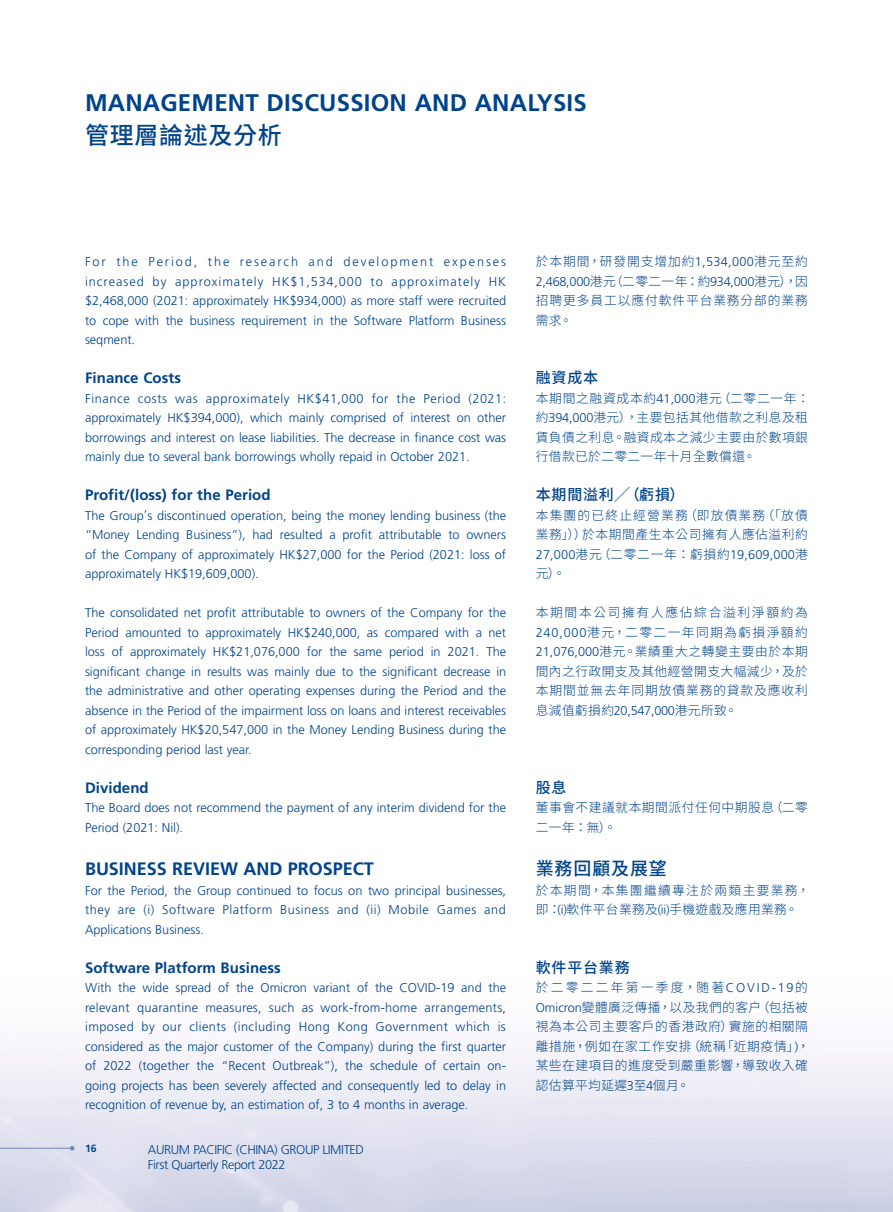
<style>
.page{position:relative;width:893px;height:1212px;background:#fff}
.page>*{position:absolute;margin:0;border:0;box-sizing:border-box;transform-origin:0 0}
.t1{font:700 24px "Frutiger LT Std";letter-spacing:.01em;color:#00438a}
.t2{font:500 24px "Source Han Sans TC";letter-spacing:.03em;color:#00438a}
.Heading_1{font:700 18px "Frutiger LT Std";color:#00438a}
.C_Heading_1{font:500 18px "Source Han Sans TC";letter-spacing:.05em;color:#00438a}
.Heading_2{font:700 15px "Frutiger LT Std";letter-spacing:.005em;color:#00438a}
.C_Heading_2{font:500 15px "Source Han Sans TC";letter-spacing:.055em;color:#00438a}
.Body_Text{font:300 12.75px/19.5px "Frutiger LT Std";color:#00438a;text-align:justify}
.C_Body_Text{font:300 12.75px/19.5px "Source Han Sans TC";letter-spacing:.04em;color:#00438a;text-align:justify}
.Body_Text-2{font:300 12.75px/15px "Frutiger LT Std";letter-spacing:-.03em;color:#00438a}
.C_Body_Text-2{font:300 12.75px/19.5px "Source Han Sans TC";letter-spacing:.105em;color:#00438a}
.t3{font:700 10.5px "Frutiger LT Std";color:#00438a}
.s1{font-family:"Frutiger LT Std"}
</style>
<div class="page">
<svg style="left:70px;top:1146px;width:5px;height:4px"></svg>
<hr style="left:0;top:1148px;width:73px;height:1px;background:#7488b9">
<h1 class="t1" style="left:85px;top:89px;width:503px">MANAGEMENT DISCUSSION AND ANALYSIS</h1>
<h1 class="t2" style="left:85px;top:121px;width:198px">管理層論述及分析</h1>
<p class="Body_Text" style="left:85px;top:252px;width:423px">For the Period, the research and development expenses increased by approximately HK$1,534,000 to approximately HK $2,468,000 (2021: approximately HK$934,000) as more staff were recruited to cope with the business requirement in the Software Platform Business seqment.</p>
<p class="Heading_2" style="left:85px;top:369px;width:97px">Finance Costs</p>
<p class="Body_Text" style="left:85px;top:389px;width:423px">Finance costs was approximately HK$41,000 for the Period (2021: approximately HK$394,000), which mainly comprised of interest on other borrowings and interest on lease liabilities. The decrease in finance cost was mainly due to several bank borrowings wholly repaid in October 2021.</p>
<p class="Heading_2" style="left:85px;top:486px;width:187px">Profit/(loss) for the Period</p>
<p class="Body_Text" style="left:85px;top:506px;width:423px">The Group’s discontinued operation, being the money lending business (the “Money Lending Business”), had resulted a profit attributable to owners of the Company of approximately HK$27,000 for the Period (2021: loss of approximately HK$19,609,000).</p>
<p class="Body_Text" style="left:85px;top:603px;width:423px">The consolidated net profit attributable to owners of the Company for the Period amounted to approximately HK$240,000, as compared with a net loss of approximately HK$21,076,000 for the same period in 2021. The significant change in results was mainly due to the significant decrease in the administrative and other operating expenses during the Period and the absence in the Period of the impairment loss on loans and interest receivables of approximately HK$20,547,000 in the Money Lending Business during the corresponding period last year.</p>
<p class="Heading_2" style="left:85px;top:779px;width:65px">Dividend</p>
<p class="Body_Text" style="left:85px;top:798px;width:423px">The Board does not recommend the payment of any interim dividend for the<br>Period (2021: Nil).</p>
<p class="Heading_1" style="left:85px;top:858px;width:290px">BUSINESS REVIEW AND PROSPECT</p>
<p class="Body_Text" style="left:85px;top:881px;width:423px">For the Period, the Group continued to focus on two principal businesses, they are (i) Software Platform Business and (ii) Mobile Games and Applications Business.</p>
<p class="Heading_2" style="left:85px;top:959px;width:197px">Software Platform Business</p>
<p class="Body_Text" style="left:85px;top:978px;width:423px">With the wide spread of the Omicron variant of the COVID-19 and the relevant quarantine measures, such as work-from-home arrangements, imposed by our clients (including Hong Kong Government which is considered as the major customer of the Company) during the first quarter of 2022 (together the “Recent Outbreak”), the schedule of certain on&shy;going projects has been severely affected and consequently led to delay in recognition of revenue by, an estimation of, 3 to 4 months in average.</p>
<p class="t3" style="left:85px;top:1142px;width:13px">16</p>
<p class="Body_Text-2" style="left:148px;top:1142px;width:218px">AURUM PACIFIC (CHINA) GROUP LIMITED<br>First Quarterly Report 2022</p>
<p class="C_Body_Text" style="left:536px;top:252px;width:274px">於本期間，研發開支增加約<span class="s1">1,534,000</span>港元至約<span class="s1">2,468,000</span>港元（二零二一年：約<span class="s1">934,000</span>港元），因招聘更多員工以應付軟件平台業務分部的業務需求。</p>
<p class="C_Heading_2" style="left:536px;top:369px;width:64px">融資成本</p>
<p class="C_Body_Text" style="left:536px;top:389px;width:275px;text-align:left">本期間之融資成本約<span class="s1">41,000</span>港元（二零二一年：約<span class="s1">394,000</span>港元），主要包括其他借款之利息及租賃負債之利息。融資成本之減少主要由於數項銀行借款已於二零二一年十月全數償還。</p>
<p class="C_Heading_2" style="left:536px;top:486px;width:150px">本期間溢利╱（虧損）</p>
<p class="C_Body_Text" style="left:536px;top:506px;width:274px">本集團的已終止經營業務（即放債業務（「放債業務」））於本期間產生本公司擁有人應佔溢利約<span class="s1">27,000</span>港元（二零二一年：虧損約<span class="s1">19,609,000</span>港元）。</p>
<p class="C_Body_Text" style="left:536px;top:603px;width:274px">本期間本公司擁有人應佔綜合溢利淨額約為<span class="s1">240,000</span>港元，二零二一年同期為虧損淨額約<span class="s1">21,076,000</span>港元。業績重大之轉變主要由於本期間內之行政開支及其他經營開支大幅減少，及於本期間並無去年同期放債業務的貸款及應收利息減值虧損約<span class="s1">20,547,000</span>港元所致。</p>
<p class="C_Heading_2" style="left:536px;top:779px;width:32px">股息</p>
<p class="C_Body_Text" style="left:536px;top:798px;width:274px">董事會不建議就本期間派付任何中期股息（二零二一年：無）。</p>
<p class="C_Heading_1" style="left:536px;top:858px;width:133px">業務回顧及展望</p>
<p class="C_Body_Text-2" style="left:536px;top:880px;width:275px">於本期間，本集團繼續專注於兩類主要業務，即：<span class="s1">(i)</span>軟件平台業務及<span class="s1">(ii)</span>手機遊戲及應用業務。</p>
<p class="C_Heading_2" style="left:536px;top:959px;width:95px">軟件平台業務</p>
<p class="C_Body_Text" style="left:536px;top:978px;width:275px;text-align:left">於二零二二年第一季度，随著<span class="s1">COVID-19</span>的<br><span class="s1">Omicron</span>變體廣泛傳播，以及我們的客户（包括被視為本公司主要客戶的香港政府）實施的相關隔離措施，例如在家工作安排（統稱「近期疫情」<span class="s1">)</span>，某些在建項目的進度受到嚴重影響，導致收入確認估算平均延遲<span class="s1">3</span>至<span class="s1">4</span>個月。</p>
</div>
